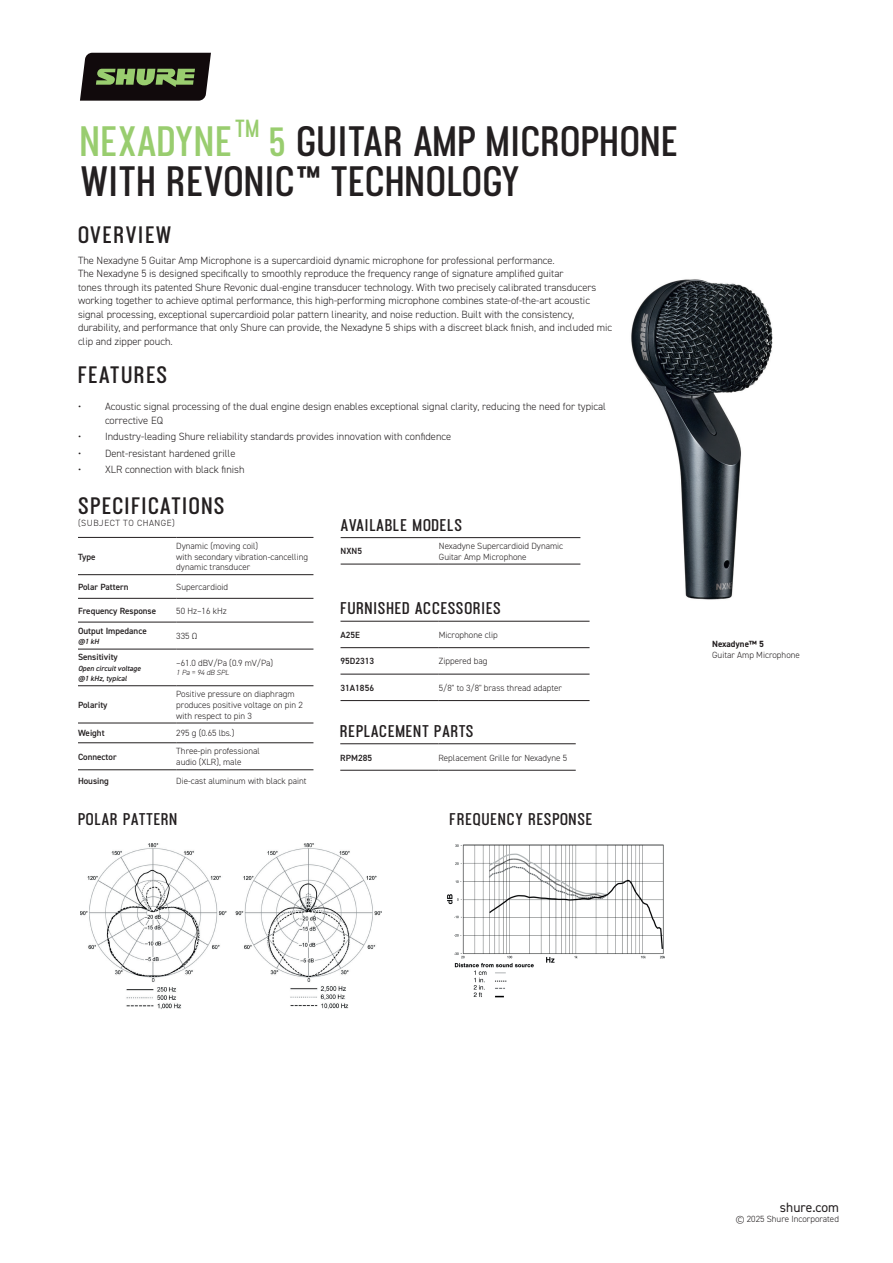
<style>
.page{position:relative;width:893px;height:1263px;background:#fff}
.page>*{position:absolute;margin:0;border:0;box-sizing:border-box;transform-origin:0 0}
.t1{font:700 37.5px/40.5px "Ostrich Proper";letter-spacing:-.02em;color:#231f20}
.t2{font:700 37.5px "Ostrich Proper";letter-spacing:-.035em;color:#99cd6f}
.t3{font:700 21.9px "Ostrich Proper";color:#99cd6f}
.subhead{font:700 21px "Ostrich Proper";letter-spacing:.025em;color:#231f20}
.body{font:700 21px "Ostrich Proper";letter-spacing:.025em;color:#231f20}
.subhead-2{font:700 15px "Ostrich Proper";letter-spacing:.01em;color:#231f20}
.t4{font:13.5px "DIN2014";color:#231f20}
.body-2{font:300 10.5px/13.5px "DIN2014";color:#231f20}
.chartText{font:300 9px/10.8px "DIN2014";color:#231f20}
.chartCat{font:600 9px "DIN2014";color:#231f20}
.captionText{font:300 9px/10.8px "DIN2014";color:#231f20}
.subhead-3{font:300 9px "DIN2014";letter-spacing:.06em;color:#231f20}
.chartCat-2{font:italic 600 7.5px "DIN2014";color:#231f20}
.chartText-2{font:italic 300 7.5px "DIN2014";color:#231f20}
.s1{font-size:36px;color:#99cd6f}
.s2{font-weight:700}
</style>
<div class="page">
<hr style="left:78px;top:598px;width:98px;height:1px;background:#231f20">
<hr style="left:176px;top:598px;width:137px;height:1px;background:#231f20">
<hr style="left:78px;top:622px;width:98px;height:1px;background:#231f20">
<hr style="left:176px;top:622px;width:137px;height:1px;background:#231f20">
<hr style="left:78px;top:537px;width:98px;height:1px;background:#231f20">
<hr style="left:176px;top:537px;width:137px;height:1px;background:#231f20">
<hr style="left:78px;top:574px;width:98px;height:1px;background:#231f20">
<hr style="left:176px;top:574px;width:137px;height:1px;background:#231f20">
<hr style="left:78px;top:649px;width:98px;height:1px;background:#231f20">
<hr style="left:176px;top:649px;width:137px;height:1px;background:#231f20">
<hr style="left:78px;top:685px;width:98px;height:1px;background:#231f20">
<hr style="left:176px;top:685px;width:137px;height:1px;background:#231f20">
<hr style="left:78px;top:723px;width:98px;height:1px;background:#231f20">
<hr style="left:176px;top:723px;width:137px;height:1px;background:#231f20">
<hr style="left:78px;top:742px;width:98px;height:1px;background:#231f20">
<hr style="left:176px;top:742px;width:137px;height:1px;background:#231f20">
<hr style="left:78px;top:769px;width:98px;height:1px;background:#231f20">
<hr style="left:176px;top:769px;width:137px;height:1px;background:#231f20">
<svg style="left:80px;top:53px;width:131px;height:48px;background:#373c2c"></svg>
<hr style="left:341px;top:537px;width:98px;height:1px;background:#231f20">
<hr style="left:439px;top:537px;width:141px;height:1px;background:#231f20">
<hr style="left:341px;top:564px;width:98px;height:1px;background:#231f20">
<hr style="left:439px;top:564px;width:141px;height:1px;background:#231f20">
<hr style="left:340px;top:621px;width:99px;height:1px;background:#231f20">
<hr style="left:439px;top:621px;width:151px;height:1px;background:#231f20">
<hr style="left:340px;top:647px;width:99px;height:1px;background:#231f20">
<hr style="left:439px;top:647px;width:151px;height:1px;background:#231f20">
<hr style="left:340px;top:674px;width:99px;height:1px;background:#231f20">
<hr style="left:439px;top:674px;width:151px;height:1px;background:#231f20">
<hr style="left:340px;top:700px;width:99px;height:1px;background:#231f20">
<hr style="left:439px;top:700px;width:151px;height:1px;background:#231f20">
<hr style="left:340px;top:743px;width:99px;height:1px;background:#231f20">
<hr style="left:439px;top:743px;width:137px;height:1px;background:#231f20">
<hr style="left:340px;top:770px;width:99px;height:1px;background:#231f20">
<hr style="left:439px;top:770px;width:137px;height:1px;background:#231f20">
<img style="left:631px;top:279px;width:142px;height:321px">
<img style="left:80px;top:844px;width:302px;height:165px">
<img style="left:447px;top:844px;width:218px;height:154px">
<p class="t2" style="left:80px;top:117px;width:155px">NEXADYNE</p>
<p class="t3" style="left:234px;top:115px;width:27px">TM</p>
<p class="t1" style="left:80px;top:120px;width:601px;text-indent:189px"><span class="s1">5</span> GUITAR AMP MICROPHONE<br>WITH REVONIC™ TECHNOLOGY</p>
<p class="subhead" style="left:78px;top:222px;width:95px">OVERVIEW</p>
<p class="body-2" style="left:78px;top:253px;width:536px">The Nexadyne 5 Guitar Amp Microphone is a supercardioid dynamic microphone for professional performance.<br>The Nexadyne 5 is designed specifically to smoothly reproduce the frequency range of signature amplified guitar<br>tones through its patented Shure Revonic dual-engine transducer technology. With two precisely calibrated transducers working together to achieve optimal performance, this high-performing microphone combines state-of-the-art acoustic signal processing, exceptional supercardioid polar pattern linearity, and noise reduction. Built with the consistency, durability, and performance that only Shure can provide, the Nexadyne 5 ships with a discreet black finish, and included mic clip and zipper pouch.</p>
<p class="body" style="left:78px;top:362px;width:91px">FEATURES</p>
<p class="body-2" style="left:105px;top:400px;width:503px;text-indent:-27px">• Acoustic signal processing of the dual engine design enables exceptional signal clarity, reducing the need for typical corrective EQ</p>
<p class="body-2" style="left:78px;top:430px;width:375px">• Industry-leading Shure reliability standards provides innovation with confidence</p>
<p class="body-2" style="left:78px;top:446px;width:159px">• Dent-resistant hardened grille</p>
<p class="body-2" style="left:78px;top:463px;width:168px">• XLR connection with black finish</p>
<p class="subhead" style="left:78px;top:493px;width:149px">SPECIFICATIONS</p>
<p class="subhead-3" style="left:78px;top:518px;width:98px">(SUBJECT TO CHANGE)</p>
<p class="chartCat" style="left:78px;top:550px;width:19px">Type</p>
<p class="chartText" style="left:176px;top:540px;width:133px">Dynamic (moving coil)<br>with secondary vibration-cancelling dynamic transducer</p>
<p class="chartCat" style="left:78px;top:581px;width:52px">Polar Pattern</p>
<p class="chartText" style="left:176px;top:581px;width:53px">Supercardioid</p>
<p class="chartCat" style="left:78px;top:605px;width:80px">Frequency Response</p>
<p class="chartText" style="left:176px;top:605px;width:52px">50 Hz–16 kHz</p>
<p class="chartCat" style="left:78px;top:625px;width:70px">Output Impedance</p>
<p class="chartCat-2" style="left:78px;top:637px;width:23px">@1 kH</p>
<p class="chartText" style="left:176px;top:631px;width:23px">335 Ω</p>
<p class="chartCat" style="left:78px;top:651px;width:41px">Sensitivity</p>
<p class="chartCat-2" style="left:78px;top:663px;width:64px">Open circuit voltage</p>
<p class="chartCat-2" style="left:78px;top:674px;width:50px">@1 kHz, typical</p>
<p class="chartText" style="left:176px;top:658px;width:98px">–61.0 dBV/Pa (0.9 mV/Pa)</p>
<p class="chartText-2" style="left:176px;top:668px;width:54px">1 Pa = 94 dB SPL</p>
<p class="chartCat" style="left:78px;top:699px;width:31px">Polarity</p>
<p class="chartText" style="left:176px;top:689px;width:128px">Positive pressure on diaphragm produces positive voltage on pin 2 with respect to pin 3</p>
<p class="chartCat" style="left:78px;top:727px;width:28px">Weight</p>
<p class="chartText" style="left:176px;top:728px;width:60px">295 g (0.65 lbs.)</p>
<p class="chartCat" style="left:78px;top:751px;width:40px">Connector</p>
<p class="chartText" style="left:176px;top:746px;width:85px">Three-pin professional audio (XLR), male</p>
<p class="chartCat" style="left:78px;top:774px;width:32px">Housing</p>
<p class="chartText" style="left:176px;top:775px;width:132px">Die-cast aluminum with black paint</p>
<p class="subhead-2" style="left:341px;top:515px;width:123px">AVAILABLE MODELS</p>
<p class="chartCat" style="left:341px;top:545px;width:23px">NXN5</p>
<p class="chartText" style="left:439px;top:540px;width:126px">Nexadyne Supercardioid Dynamic<br>Guitar Amp Microphone</p>
<p class="subhead-2" style="left:340px;top:599px;width:162px">FURNISHED ACCESSORIES</p>
<p class="chartCat" style="left:340px;top:629px;width:21px">A25E</p>
<p class="chartText" style="left:439px;top:629px;width:60px">Microphone clip</p>
<p class="chartCat" style="left:340px;top:655px;width:35px">95D2313</p>
<p class="chartText" style="left:439px;top:656px;width:50px">Zippered bag</p>
<p class="chartCat" style="left:340px;top:682px;width:35px">31A1856</p>
<p class="chartText" style="left:439px;top:682px;width:125px">5/8" to 3/8" brass thread adapter</p>
<p class="subhead-2" style="left:340px;top:722px;width:135px">REPLACEMENT PARTS</p>
<p class="chartCat" style="left:340px;top:751px;width:33px">RPM285</p>
<p class="chartText" style="left:439px;top:752px;width:130px">Replacement Grille for Nexadyne 5</p>
<p class="subhead-2" style="left:78px;top:810px;width:101px">POLAR PATTERN</p>
<p class="subhead-2" style="left:450px;top:809px;width:145px">FREQUENCY RESPONSE</p>
<p class="captionText" style="left:712px;top:639px;width:89px"><span class="s2">Nexadyne™ 5<br></span>Guitar Amp Microphone</p>
<p class="t4" style="left:780px;top:1199px;width:61px">shure.com</p>
<p class="chartText" style="left:736px;top:1214px;width:105px">© 2025 Shure Incorporated</p>
</div>
